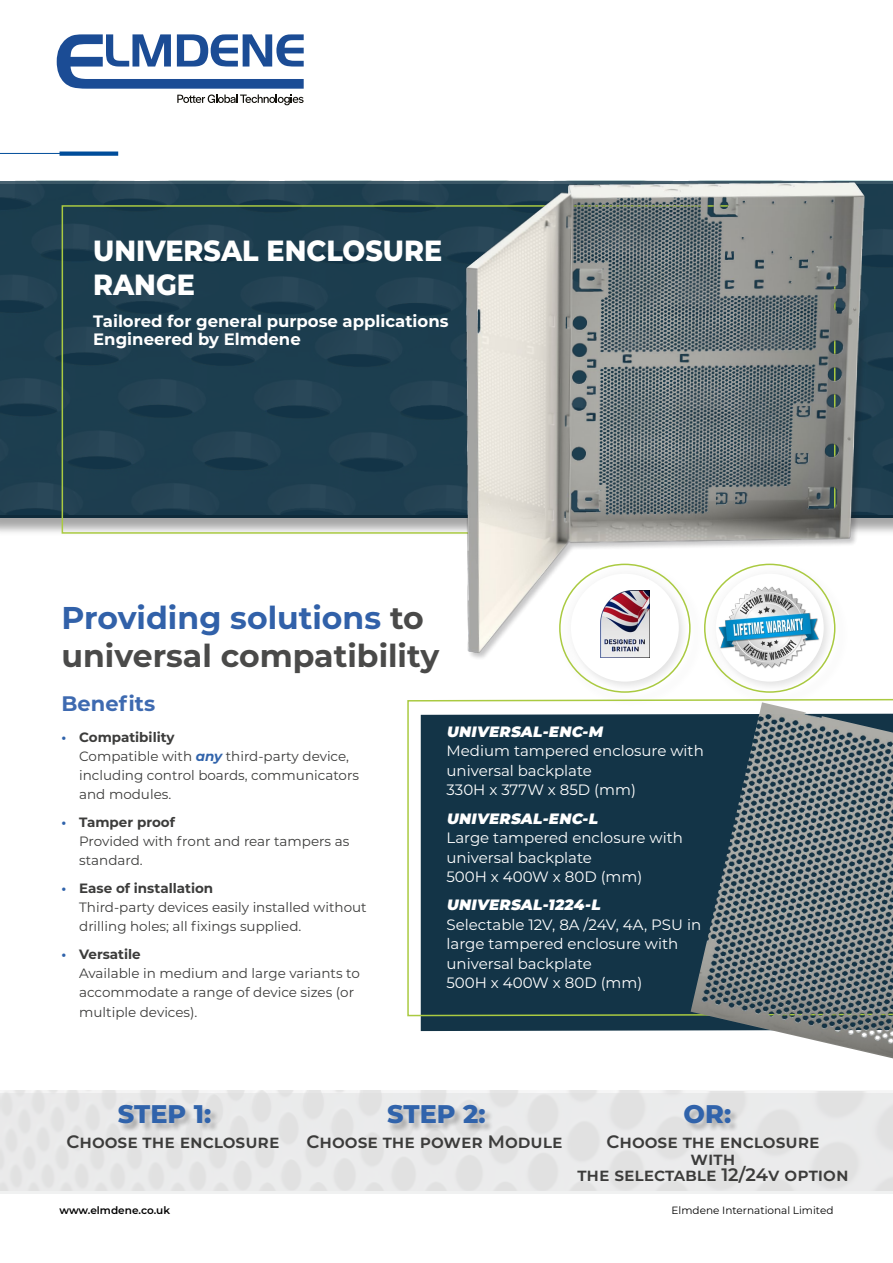
<style>
.page{position:relative;width:893px;height:1263px;background:#fff}
.page>*{position:absolute;margin:0;border:0;box-sizing:border-box;transform-origin:0 0}
.t1{font:700 31.5px/37.8px "Montserrat";color:#4a4a49}
.t2{font:800 29.1px/34.5px "Montserrat";color:#fff;scale:.93 1}
.t3{font:800 25.5px "Montserrat";color:#3063ab}
.t4{font:700 21px "Montserrat";color:#3e6ab0}
.t5{font:600 18px/16.5px "Montserrat";color:#3c3c3b;text-align:center}
.t6{font:700 16.5px/18px "Montserrat";color:#fff}
.t7{font:15px/19.5px "Montserrat";color:#fff}
.t8{font:italic 900 15px "Montserrat";color:#fff}
.t9{font:13.5px/19.2px "Montserrat";color:#3c3c3b}
.t10{font:700 13.5px "Montserrat";color:#3c3c3b}
.t11{font:700 13.5px "Montserrat";color:#3063ab}
.t12{font:10.5px "Montserrat";color:#000}
.t13{font:600 10.5px "Montserrat";color:#000}
.s1{color:#3161a9}
.s2{font-weight:700}
.s3{font-weight:700;font-style:italic;color:#3063ab}
</style>
<div class="page">
<div style="left:421px;top:1017px;width:270px;height:14px;background:#133447"></div>
<svg style="left:407px;top:698px;width:486px;height:319px;background:#2b4958"></svg>
<img style="left:3px;top:1090px;width:883px;height:3px">
<div style="left:0;top:1093px;width:893px;height:101px;background:#eaeaea"></div>
<div style="left:119px;top:1105px;width:100px;height:28px;background:#000;opacity:.25"></div>
<svg style="left:60px;top:151px;width:58px;height:5px"></svg>
<hr style="left:0;top:153px;width:115px;height:1px;background:#004d9a">
<div style="left:566px;top:569px;width:124px;height:124px;background:#000;opacity:.12"></div>
<div style="left:711px;top:569px;width:124px;height:124px;background:#000;opacity:.12"></div>
<div style="left:0;top:183px;width:893px;height:350px;background:#000;opacity:.22"></div>
<div style="left:0;top:181px;width:893px;height:334px;background:linear-gradient(to bottom,#214250,#1f3f50)"></div>
<img style="left:390px;top:180px;width:503px;height:496px">
<div style="left:388px;top:1105px;width:106px;height:28px;background:#000;opacity:.25"></div>
<div style="left:685px;top:1105px;width:54px;height:28px;background:#000;opacity:.25"></div>
<img style="left:691px;top:702px;width:202px;height:356px">
<svg style="left:57px;top:34px;width:247px;height:71px"></svg>
<h2 class="t2" style="left:93px;top:231px;width:377px">UNIVERSAL ENCLOSURE<br>RANGE</h2>
<p class="t6" style="left:93px;top:311px;width:357px">Tailored for general purpose applications<br>Engineered by Elmdene</p>
<h1 class="t1" style="left:62px;top:597px;width:379px"><span class="s1">Providing solutions</span> to universal compatibility</h1>
<h3 class="t4" style="left:62px;top:688px;width:95px">Benefits</h3>
<p class="t9" style="left:79px;top:727px;width:281px"><span class="s2">Compatibility<br></span>Compatible with <span class="s3">any</span> third-party device, including control boards, communicators and modules.</p>
<p class="t10" style="left:79px;top:812px;width:97px">Tamper proof</p>
<p class="t9" style="left:79px;top:831px;width:272px">Provided with front and rear tampers as standard.</p>
<p class="t10" style="left:79px;top:878px;width:136px">Ease of installation</p>
<p class="t9" style="left:79px;top:897px;width:289px">Third-party devices easily installed without drilling holes; all fixings supplied.</p>
<p class="t10" style="left:79px;top:944px;width:63px">Versatile</p>
<p class="t9" style="left:79px;top:963px;width:282px">Available in medium and large variants to accommodate a range of device sizes (or multiple devices).</p>
<p class="t11" style="left:62px;top:727px;width:6px">•</p>
<p class="t11" style="left:62px;top:812px;width:6px">•</p>
<p class="t11" style="left:62px;top:878px;width:6px">•</p>
<p class="t11" style="left:62px;top:944px;width:6px">•</p>
<p class="t8" style="left:446px;top:720px;width:161px">UNIVERSAL-ENC-M</p>
<p class="t7" style="left:446px;top:741px;width:259px">Medium tampered enclosure with universal backplate<br>330H x 377W x 85D (mm)</p>
<p class="t8" style="left:446px;top:807px;width:156px">UNIVERSAL-ENC-L</p>
<p class="t7" style="left:446px;top:827px;width:238px">Large tampered enclosure with universal backplate<br>500H x 400W x 80D (mm)</p>
<p class="t8" style="left:446px;top:894px;width:159px">UNIVERSAL-1224-L</p>
<p class="t7" style="left:446px;top:914px;width:256px">Selectable 12V, 8A /24V, 4A, PSU in large tampered enclosure with universal backplate<br>500H x 400W x 80D (mm)</p>
<h3 class="t3" style="left:118px;top:1096px;width:95px">STEP 1:</h3>
<h3 class="t5" style="left:66px;top:1132px;width:215px">Choose the enclosure</h3>
<h3 class="t3" style="left:387px;top:1096px;width:100px">STEP 2:</h3>
<h3 class="t3" style="left:684px;top:1096px;width:49px">OR:</h3>
<h3 class="t5" style="left:307px;top:1132px;width:257px">Choose the power Module</h3>
<h3 class="t5" style="left:577px;top:1132px;width:273px">Choose the enclosure<br>with<br>the selectable 12/24v option</h3>
<p class="t13" style="left:60px;top:1202px;width:112px">www.elmdene.co.uk</p>
<p class="t12" style="left:672px;top:1203px;width:163px">Elmdene International Limited</p>
</div>
